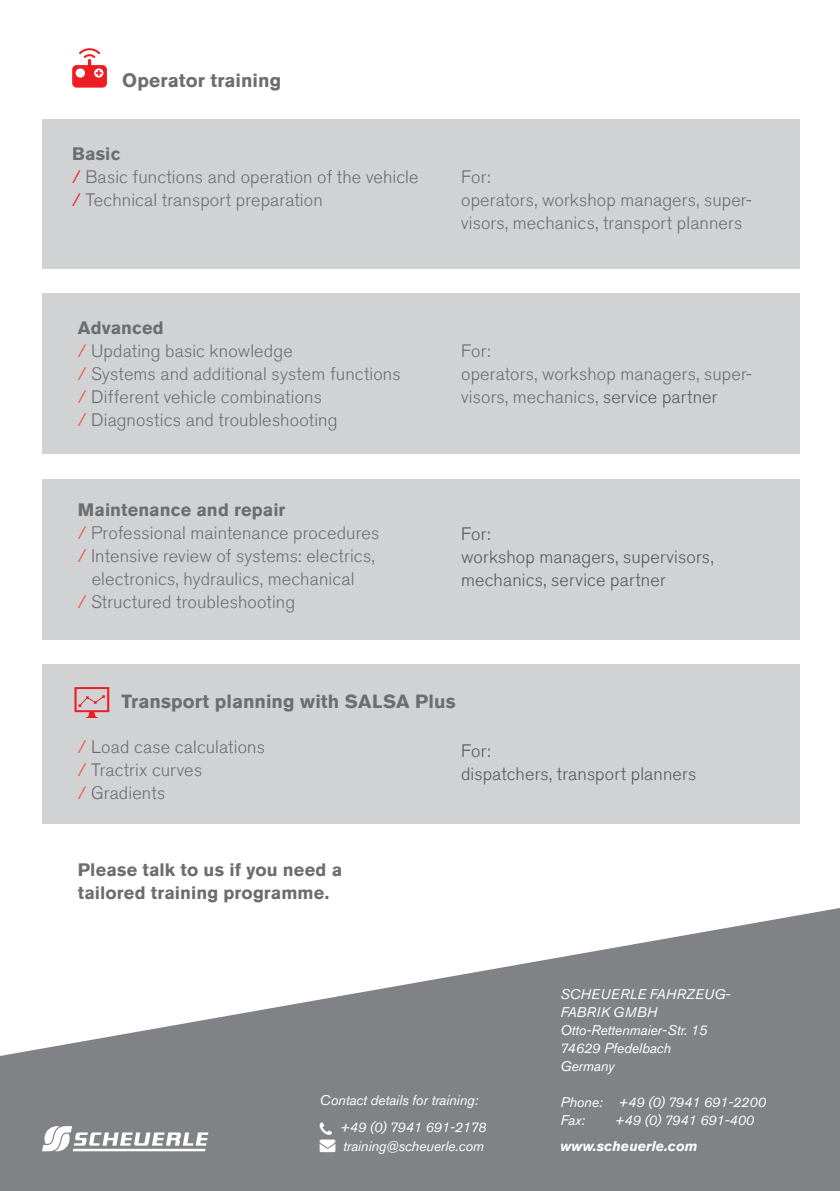
<style>
.page{position:relative;width:840px;height:1191px;background:#fff}
.page>*{position:absolute;margin:0;border:0;box-sizing:border-box;transform-origin:0 0}
.t1{font:700 19px "Akzidenz Grotesk Std";letter-spacing:.005em;color:#6c6d70}
.t2{font:300 18px/23px "Akzidenz Grotesk Std";letter-spacing:.01em;color:#6c6d70}
.t3{font:300 18px/23px "Akzidenz Grotesk Std";letter-spacing:.01em;color:#57585a}
.t4{font:700 18px/23px "Akzidenz Grotesk Std";letter-spacing:.005em;color:#6c6d70}
.t5{font:italic 14px/18px "Akzidenz Grotesk Std";letter-spacing:-.01em;color:#fff}
.t6{font:italic 700 14px "Akzidenz Grotesk Std";color:#fff}
.s1{font-weight:700}
.s2{color:#ee1d23}
.s3{color:#f0593e}
.s4{color:#57585a}
</style>
<div class="page">
<div style="left:42px;top:119px;width:757px;height:149px;background:#d1d2d4"></div>
<div style="left:42px;top:479px;width:757px;height:160px;background:#d1d2d4"></div>
<svg style="left:0;top:908px;width:839px;height:283px;fill:#808285"></svg>
<div style="left:42px;top:664px;width:757px;height:160px;background:#d1d2d4"></div>
<svg style="left:74px;top:687px;width:35px;height:31px"></svg>
<div style="left:42px;top:293px;width:757px;height:161px;background:#d1d2d4"></div>
<svg style="left:42px;top:1126px;width:166px;height:25px"></svg>
<svg style="left:72px;top:48px;width:35px;height:40px"></svg>
<svg style="left:319px;top:1122px;width:13px;height:12px"></svg>
<p class="t1" style="left:122px;top:69px;width:160px">Operator training</p>
<p class="t2" style="left:72px;top:143px;width:348px"><span class="s1">Basic<br></span><span class="s2">/</span> Basic functions and operation of the vehicle <span class="s2">/</span> Technical transport preparation</p>
<p class="t2" style="left:78px;top:317px;width:324px"><span class="s1">Advanced<br></span><span class="s3">/</span> Updating basic knowledge<br><span class="s3">/</span> Systems and additional system functions <span class="s3">/</span> Different vehicle combinations<br><span class="s3">/</span> Diagnostics and troubleshooting</p>
<p class="t4" style="left:78px;top:498px;width:209px">Maintenance and repair</p>
<p class="t2" style="left:78px;top:521px;width:303px"><span class="s3">/</span> Professional maintenance procedures</p>
<p class="t2" style="left:78px;top:544px;width:298px"><span class="s3">/</span> Intensive review of systems: electrics,</p>
<p class="t2" style="left:92px;top:567px;width:264px">electronics, hydraulics, mechanical</p>
<p class="t2" style="left:78px;top:590px;width:219px"><span class="s3">/</span> Structured troubleshooting</p>
<p class="t2" style="left:461px;top:166px;width:292px">For:<br>operators, workshop managers, super&shy;visors, mechanics, transport planners</p>
<p class="t2" style="left:461px;top:340px;width:292px">For:<br>operators, workshop managers, super&shy;visors, mechanics, <span class="s4">service partner</span></p>
<p class="t3" style="left:461px;top:523px;width:254px">For:<br>workshop managers, supervisors, mechanics, service partner</p>
<p class="t1" style="left:121px;top:691px;width:335px">Transport planning with SALSA Plus</p>
<p class="t2" style="left:78px;top:735px;width:188px"><span class="s3">/</span> Load case calculations <span class="s3">/</span> Tractrix curves<br><span class="s3">/</span> Gradients</p>
<p class="t4" style="left:78px;top:858px;width:266px">Please talk to us if you need a tailored training programme.</p>
<p class="t3" style="left:461px;top:740px;width:236px">For:<br>dispatchers, transport planners</p>
<p class="t5" style="left:339px;top:1086px;width:148px;line-height:26.8px;text-indent:-20px">Contact details for training: +49 (0) 7941 691-2178</p>
<p class="t5" style="left:319px;top:1137px;width:165px">→ training@scheuerle.com</p>
<p class="t5" style="left:560px;top:985px;width:171px">SCHEUERLE FAHRZEUG-<br>FABRIK GMBH<br>Otto-Rettenmaier-Str. 15<br>74629 Pfedelbach<br>Germany</p>
<p class="t5" style="left:560px;top:1093px;width:207px">Phone: +49 (0) 7941 691-2200<br>Fax:</p>
<p class="t5" style="left:614px;top:1111px;width:141px">+49 (0) 7941 691-400</p>
<p class="t6" style="left:560px;top:1137px;width:139px">www.scheuerle.com</p>
</div>
